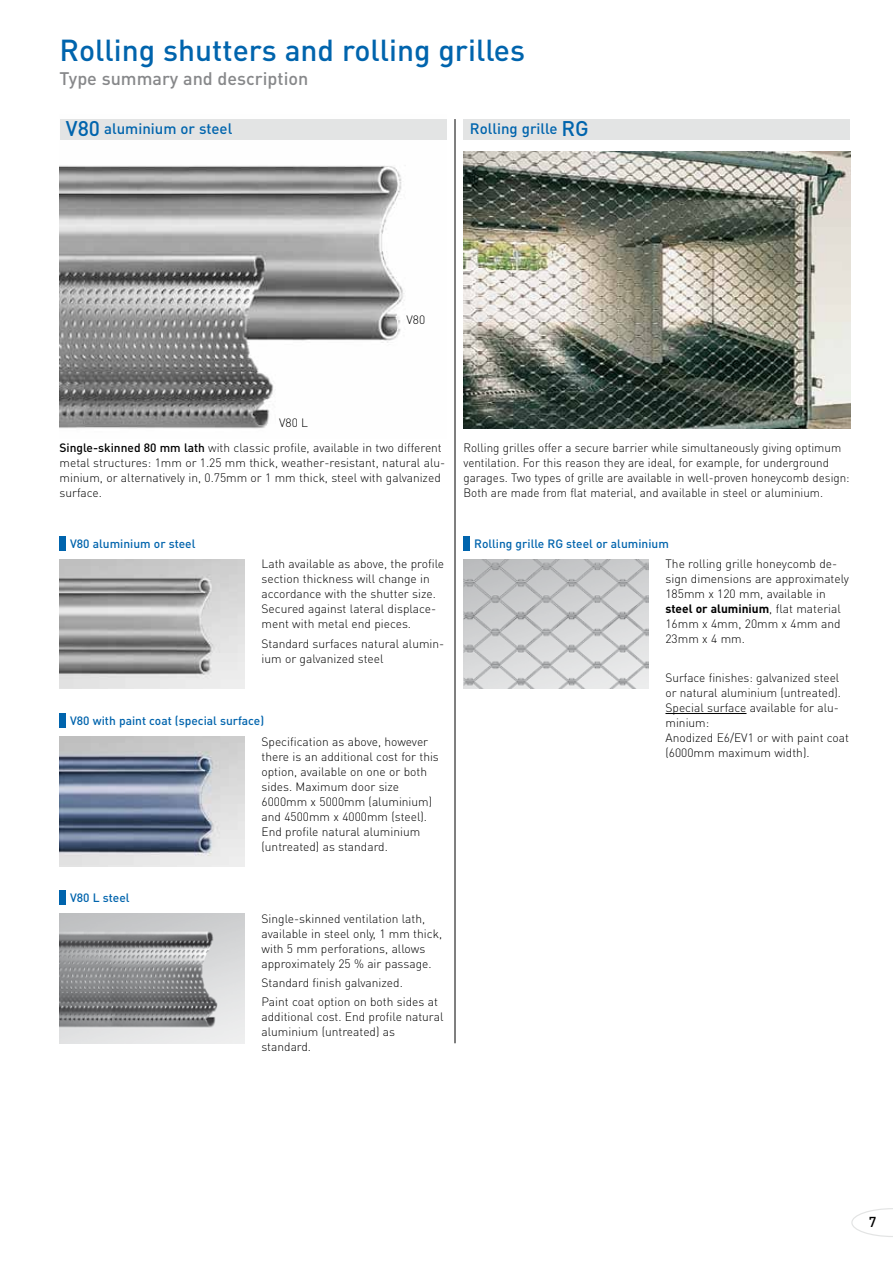
<style>
.page{position:relative;width:893px;height:1263px;background:#fff}
.page>*{position:absolute;margin:0;border:0;box-sizing:border-box;transform-origin:0 0}
.t1{font:500 30px "DIN Pro";color:#0064ad}
.t2{font:500 18px "DIN Pro";color:#87888a}
.t3{font:500 15px "DIN Pro";color:#0064ad}
.t4{font:500 14.25px "DIN Pro";color:#000}
.t5{font:300 12px/15px "DIN Pro";color:#000}
.t6{font:500 12px "DIN Pro";color:#0064ad}
.s1{font-size:21px}
.s2{font-weight:500}
.s3{font-weight:700}
</style>
<div class="page">
<img style="left:60px;top:913px;width:184px;height:130px">
<img style="left:60px;top:139px;width:386px;height:290px">
<img style="left:60px;top:559px;width:184px;height:130px">
<img style="left:60px;top:736px;width:184px;height:130px">
<img style="left:463px;top:151px;width:387px;height:277px">
<img style="left:463px;top:559px;width:185px;height:130px">
<svg style="left:851px;top:1208px;width:42px;height:29px"></svg>
<hr style="left:455px;top:119px;width:1px;height:924px;background:#000">
<div style="left:60px;top:536px;width:6px;height:15px;background:#0064ad"></div>
<div style="left:60px;top:713px;width:6px;height:15px;background:#0064ad"></div>
<div style="left:60px;top:119px;width:386px;height:20px;background:#e3e4e4"></div>
<hr style="left:665px;top:713px;width:81px;height:1px;background:#000">
<div style="left:463px;top:536px;width:7px;height:15px;background:#0064ad"></div>
<div style="left:463px;top:119px;width:387px;height:20px;background:#e3e4e4"></div>
<div style="left:60px;top:890px;width:6px;height:15px;background:#0064ad"></div>
<h1 class="t1" style="left:60px;top:30px;width:467px">Rolling shutters and rolling grilles</h1>
<h2 class="t2" style="left:60px;top:66px;width:250px">Type summary and description</h2>
<p class="t3" style="left:66px;top:118px;width:168px"><span class="s1">V80</span> aluminium or steel</p>
<p class="t3" style="left:470px;top:118px;width:121px">Rolling grille <span class="s1">RG</span></p>
<p class="t5" style="left:407px;top:312px;width:20px">V80</p>
<p class="t5" style="left:279px;top:414px;width:30px">V80 L</p>
<p class="t5" style="left:60px;top:439px;width:387px"><span class="s2">Single-skinned 80 mm lath</span> with classic profile, available in two different metal structures: 1mm or 1.25 mm thick, weather-resistant, natural alu&shy;minium, or alternatively in, 0.75mm or 1 mm thick, steel with galvanized surface.</p>
<p class="t6" style="left:70px;top:535px;width:127px">V80 aluminium or steel</p>
<p class="t5" style="left:261px;top:556px;width:184px">Lath available as above, the profile section thickness will change in accordance with the shutter size.<br>Secured against lateral displace&shy;ment with metal end pieces.</p>
<p class="t5" style="left:261px;top:635px;width:184px">Standard surfaces natural alumin&shy;ium or galvanized steel</p>
<p class="t6" style="left:70px;top:712px;width:196px">V80 with paint coat (special surface)</p>
<p class="t6" style="left:70px;top:889px;width:61px">V80 L steel</p>
<p class="t5" style="left:261px;top:733px;width:179px">Specification as above, however there is an additional cost for this option, available on one or both sides. Maximum door size<br>6000mm x 5000mm (aluminium) and 4500mm x 4000mm (steel).<br>End profile natural aluminium (untreated) as standard.</p>
<p class="t5" style="left:261px;top:910px;width:182px">Single-skinned ventilation lath, available in steel only, 1 mm thick, with 5 mm perforations, allows approximately 25 % air passage.</p>
<p class="t5" style="left:261px;top:972px;width:178px;line-height:19.2px">Standard finish galvanized.<br>Paint coat option on both sides at</p>
<p class="t5" style="left:261px;top:1009px;width:183px">additional cost. End profile natural aluminium (untreated) as standard.</p>
<p class="t5" style="left:463px;top:439px;width:388px">Rolling grilles offer a secure barrier while simultaneously giving optimum ventilation. For this reason they are ideal, for example, for underground garages. Two types of grille are available in well-proven honeycomb design:<br>Both are made from flat material, and available in steel or aluminium.</p>
<p class="t6" style="left:474px;top:535px;width:196px">Rolling grille RG steel or aluminium</p>
<p class="t5" style="left:665px;top:556px;width:185px">The rolling grille honeycomb de&shy;sign dimensions are approximately<br>185mm x 120 mm, available in <span class="s3">steel or aluminium</span>, flat material<br>16mm x 4mm, 20mm x 4mm and<br>23mm x 4 mm.</p>
<p class="t5" style="left:665px;top:669px;width:185px">Surface finishes: galvanized steel or natural aluminium (untreated).<br>Special surface available for alu&shy;minium:<br>Anodized E6/EV1 or with paint coat (6000mm maximum width).</p>
<p class="t4" style="left:869px;top:1212px;width:9px">7</p>
</div>
